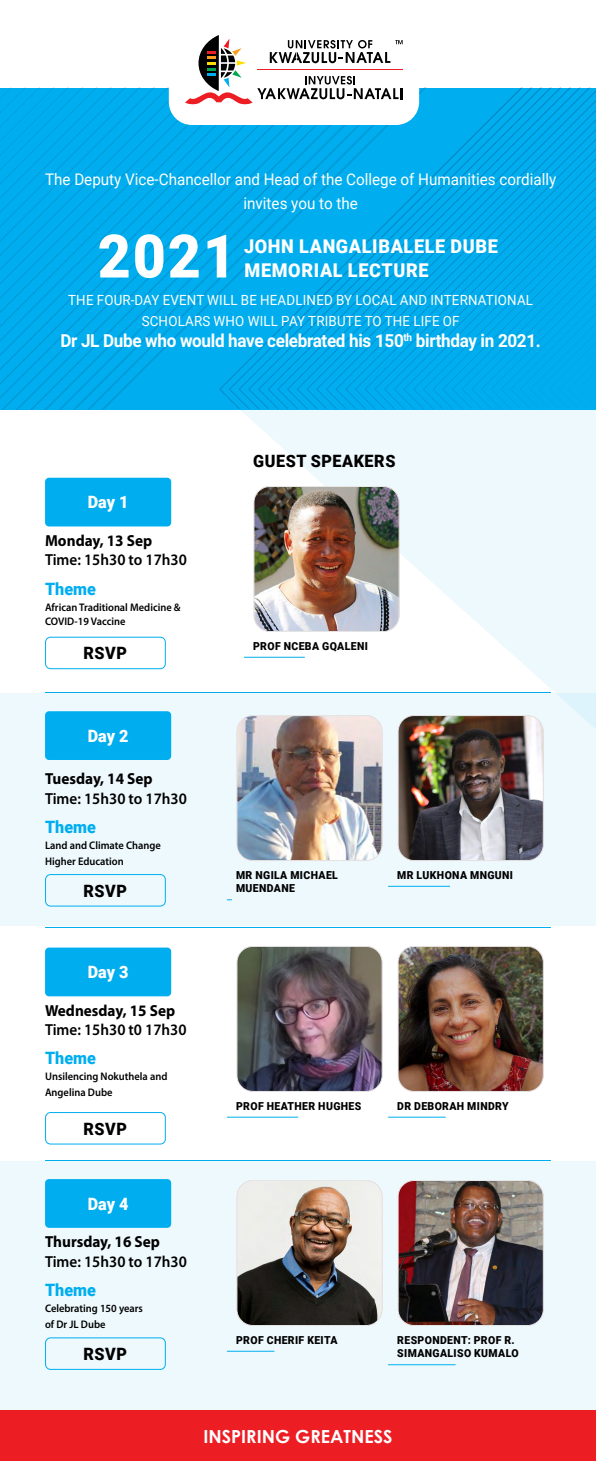
<style>
.page{position:relative;width:596px;height:1461px;background:#fff}
.page>*{position:absolute;margin:0;border:0;box-sizing:border-box;transform-origin:0 0}
.t1{font:900 60px "Roboto";color:#fff;scale:.95 1}
.t2{font:900 19px "Roboto";letter-spacing:.035em;color:#fff;scale:.95 1}
.t3{font:700 18px "Roboto";letter-spacing:-.02em;color:#fff;scale:.95 1}
.t4{font:700 18px "Century Gothic";color:#fff}
.t5{font:900 17px "Roboto";letter-spacing:.035em;color:#000;scale:.95 1}
.t6{font:900 17px "Roboto";color:#00aeef;scale:.95 1}
.t7{font:900 17px "Roboto";letter-spacing:-.005em;color:#fff;scale:.95 1}
.t8{font:16px/24px "Roboto";color:#fff;text-align:center;scale:.95 1}
.t9{font:600 16px "Myriad Pro";color:#000;scale:.95 1}
.t10{font:700 16px "Myriad Pro";color:#000;scale:.95 1}
.t11{font:14px/22px "Roboto";letter-spacing:.015em;color:#fff;text-align:center;scale:.95 1}
.t12{font:600 11px/16px "Myriad Pro";color:#000;scale:.95 1}
.t13{font:900 11px/13.5px "Roboto";letter-spacing:.035em;color:#000;scale:.95 1}
</style>
<div class="page">
<div style="left:0;top:1162px;width:595px;height:248px;background:#eef9fd"></div>
<div style="left:0;top:693px;width:595px;height:233px;background:#eef9fd"></div>
<svg style="left:241px;top:410px;width:354px;height:345px;fill:#eef9fd"></svg>
<svg style="left:0;top:399px;width:219px;height:10px;background:#00acec"></svg>
<svg style="left:0;top:384px;width:219px;height:15px;background:#00acec"></svg>
<svg style="left:0;top:370px;width:219px;height:14px;background:#00abec"></svg>
<svg style="left:0;top:356px;width:219px;height:14px;background:#00abec"></svg>
<svg style="left:0;top:125px;width:219px;height:231px;background:#00abec"></svg>
<svg style="left:0;top:125px;width:214px;height:217px;background:#00abeb"></svg>
<svg style="left:0;top:125px;width:200px;height:202px;background:#00aaeb"></svg>
<svg style="left:0;top:125px;width:186px;height:188px;background:#00abeb"></svg>
<svg style="left:0;top:88px;width:172px;height:211px;background:#00abeb"></svg>
<svg style="left:0;top:88px;width:157px;height:196px;background:#00abec"></svg>
<svg style="left:219px;top:125px;width:9px;height:284px;background:#00abec"></svg>
<svg style="left:228px;top:125px;width:10px;height:284px;background:#00abec"></svg>
<svg style="left:238px;top:125px;width:10px;height:284px;background:#00abeb"></svg>
<svg style="left:248px;top:125px;width:10px;height:284px;background:#00abeb"></svg>
<svg style="left:258px;top:125px;width:9px;height:284px;background:#00abeb"></svg>
<svg style="left:267px;top:125px;width:10px;height:284px;background:#00abeb"></svg>
<svg style="left:277px;top:125px;width:10px;height:284px;background:#00abeb"></svg>
<svg style="left:287px;top:125px;width:9px;height:284px;background:#00aaeb"></svg>
<svg style="left:296px;top:125px;width:10px;height:284px;background:#00aaeb"></svg>
<svg style="left:306px;top:88px;width:289px;height:321px;background:#00aaeb"></svg>
<svg style="left:316px;top:89px;width:279px;height:320px;background:#00aaeb"></svg>
<svg style="left:325px;top:98px;width:270px;height:311px;background:#00aaeb"></svg>
<svg style="left:335px;top:108px;width:260px;height:301px;background:#00aaeb"></svg>
<svg style="left:345px;top:118px;width:250px;height:291px;background:#00aaeb"></svg>
<svg style="left:355px;top:127px;width:240px;height:282px;background:#00aaeb"></svg>
<svg style="left:364px;top:137px;width:231px;height:272px;background:#00aaeb"></svg>
<svg style="left:374px;top:147px;width:221px;height:262px;background:#00aaea"></svg>
<svg style="left:384px;top:157px;width:211px;height:252px;background:#00aaea"></svg>
<svg style="left:393px;top:166px;width:202px;height:243px;background:#00a9ea"></svg>
<svg style="left:403px;top:176px;width:192px;height:233px;background:#00a9e9"></svg>
<svg style="left:413px;top:186px;width:182px;height:223px;background:#00a9e9"></svg>
<svg style="left:422px;top:195px;width:173px;height:214px;background:#00a9e9"></svg>
<svg style="left:432px;top:205px;width:163px;height:204px;background:#00aaeb"></svg>
<div style="left:45px;top:478px;width:126px;height:48px;background:#00aeef;border-radius:4px"></div>
<div style="left:45px;top:637px;width:121px;height:32px;border:1px solid #00aeef;border-radius:5px"></div>
<div style="left:45px;top:711px;width:126px;height:49px;background:#00aeef;border-radius:4px"></div>
<div style="left:45px;top:874px;width:121px;height:33px;border:1px solid #00aeef;border-radius:5px"></div>
<div style="left:45px;top:948px;width:126px;height:48px;background:#00aeef;border-radius:4px"></div>
<div style="left:45px;top:1112px;width:121px;height:33px;border:1px solid #00aeef;border-radius:5px"></div>
<div style="left:45px;top:1179px;width:126px;height:49px;background:#00aeef;border-radius:4px"></div>
<div style="left:45px;top:1337px;width:121px;height:33px;border:1px solid #00aeef;border-radius:5px"></div>
<div style="left:0;top:1410px;width:595px;height:51px;background:#ed1d24"></div>
<hr style="left:45px;top:692px;width:505px;height:1px;background:#00aeef">
<hr style="left:45px;top:927px;width:505px;height:1px;background:#00aeef">
<hr style="left:45px;top:1160px;width:505px;height:1px;background:#00aeef">
<img style="left:254px;top:486px;width:145px;height:146px">
<div style="left:253px;top:486px;width:146px;height:146px;border:1px solid #e6e6e6;border-radius:16px"></div>
<hr style="left:244px;top:657px;width:60px;height:1px;background:#00aeef">
<img style="left:238px;top:716px;width:144px;height:145px">
<div style="left:236px;top:715px;width:146px;height:146px;border:1px solid #e6e6e6;border-radius:16px"></div>
<img style="left:238px;top:946px;width:144px;height:144px">
<div style="left:236px;top:946px;width:146px;height:146px;border:1px solid #e6e6e6;border-radius:16px"></div>
<img style="left:238px;top:1182px;width:144px;height:142px">
<div style="left:236px;top:1180px;width:146px;height:146px;border:1px solid #e6e6e6;border-radius:16px"></div>
<img style="left:398px;top:716px;width:145px;height:145px">
<div style="left:397px;top:715px;width:146px;height:146px;border:1px solid #e6e6e6;border-radius:16px"></div>
<img style="left:399px;top:946px;width:144px;height:144px">
<div style="left:397px;top:946px;width:146px;height:146px;border:1px solid #e6e6e6;border-radius:16px"></div>
<img style="left:399px;top:1180px;width:144px;height:146px">
<div style="left:397px;top:1180px;width:146px;height:146px;border:1px solid #e6e6e6;border-radius:16px"></div>
<hr style="left:227px;top:1117px;width:71px;height:1px;background:#00aeef">
<hr style="left:227px;top:1351px;width:47px;height:1px;background:#00aeef">
<hr style="left:388px;top:886px;width:61px;height:1px;background:#00aeef">
<hr style="left:388px;top:1117px;width:57px;height:1px;background:#00aeef">
<hr style="left:388px;top:1364px;width:67px;height:1px;background:#00aeef">
<svg style="left:169px;top:35px;width:250px;height:90px"></svg>
<hr style="left:257px;top:69px;width:145px;height:1px;background:#ed1d24">
<h3 class="t8" style="left:45px;top:166px;width:539px">The Deputy Vice-Chancellor and Head of the College of Humanities cordially invites you to the</h3>
<h2 class="t2" style="left:244px;top:233px;width:268px">JOHN LANGALIBALELE DUBE</h2>
<h1 class="t1" style="left:98px;top:214px;width:147px">2021</h1>
<h2 class="t2" style="left:244px;top:257px;width:195px">MEMORIAL LECTURE</h2>
<p class="t11" style="left:68px;top:288px;width:490px">THE FOUR-DAY EVENT WILL BE HEADLINED BY LOCAL AND INTERNATIONAL<br>SCHOLARS WHO WILL PAY TRIBUTE TO THE LIFE OF</p>
<h3 class="t3" style="left:60px;top:327px;width:507px">Dr JL Dube who would have celebrated his 150<sup>th</sup> birthday in 2021.</h3>
<h3 class="t7" style="left:88px;top:491px;width:44px">Day 1</h3>
<h3 class="t10" style="left:45px;top:530px;width:114px">Monday, 13 Sep</h3>
<h3 class="t9" style="left:45px;top:550px;width:151px">Time: 15h30 to 17h30</h3>
<h3 class="t6" style="left:45px;top:577px;width:55px">Theme</h3>
<p class="t12" style="left:45px;top:600px;width:144px;line-height:14px">African Traditional Medicine &amp;<br>COVID-19 Vaccine</p>
<h3 class="t5" style="left:83px;top:641px;width:47px">RSVP</h3>
<h3 class="t5" style="left:253px;top:449px;width:151px">GUEST SPEAKERS</h3>
<p class="t13" style="left:253px;top:639px;width:122px">PROF NCEBA GQALENI</p>
<h3 class="t7" style="left:88px;top:724px;width:44px">Day 2</h3>
<h3 class="t10" style="left:45px;top:769px;width:115px">Tuesday, 14 Sep</h3>
<h3 class="t9" style="left:45px;top:788px;width:151px">Time: 15h30 to 17h30</h3>
<h3 class="t6" style="left:45px;top:815px;width:55px">Theme</h3>
<p class="t12" style="left:45px;top:837px;width:123px">Land and Climate Change<br>Higher Education</p>
<h3 class="t5" style="left:83px;top:879px;width:47px">RSVP</h3>
<p class="t13" style="left:236px;top:868px;width:109px">MR NGILA MICHAEL<br>MUENDANE</p>
<p class="t13" style="left:397px;top:868px;width:123px">MR LUKHONA MNGUNI</p>
<h3 class="t7" style="left:88px;top:960px;width:44px">Day 3</h3>
<h3 class="t10" style="left:45px;top:1000px;width:138px">Wednesday, 15 Sep</h3>
<h3 class="t9" style="left:45px;top:1020px;width:150px">Time: 15h30 t0 17h30</h3>
<h3 class="t6" style="left:45px;top:1046px;width:55px">Theme</h3>
<p class="t12" style="left:45px;top:1068px;width:130px">Unsilencing Nokuthela and<br>Angelina Dube</p>
<h3 class="t5" style="left:83px;top:1117px;width:47px">RSVP</h3>
<h3 class="t7" style="left:88px;top:1192px;width:44px">Day 4</h3>
<h3 class="t10" style="left:45px;top:1232px;width:122px">Thursday, 16 Sep</h3>
<h3 class="t9" style="left:45px;top:1251px;width:151px">Time: 15h30 to 17h30</h3>
<h3 class="t6" style="left:45px;top:1278px;width:55px">Theme</h3>
<p class="t12" style="left:45px;top:1300px;width:104px">Celebrating 150 years of Dr JL Dube</p>
<h3 class="t5" style="left:83px;top:1342px;width:47px">RSVP</h3>
<p class="t13" style="left:236px;top:1099px;width:133px">PROF HEATHER HUGHES</p>
<p class="t13" style="left:397px;top:1099px;width:119px">DR DEBORAH MINDRY</p>
<p class="t13" style="left:236px;top:1333px;width:108px">PROF CHERIF KEITA</p>
<p class="t13" style="left:397px;top:1333px;width:129px">RESPONDENT: PROF R.<br>SIMANGALISO KUMALO</p>
<h3 class="t4" style="left:203px;top:1422px;width:190px">INSPIRING GREATNESS</h3>
</div>
